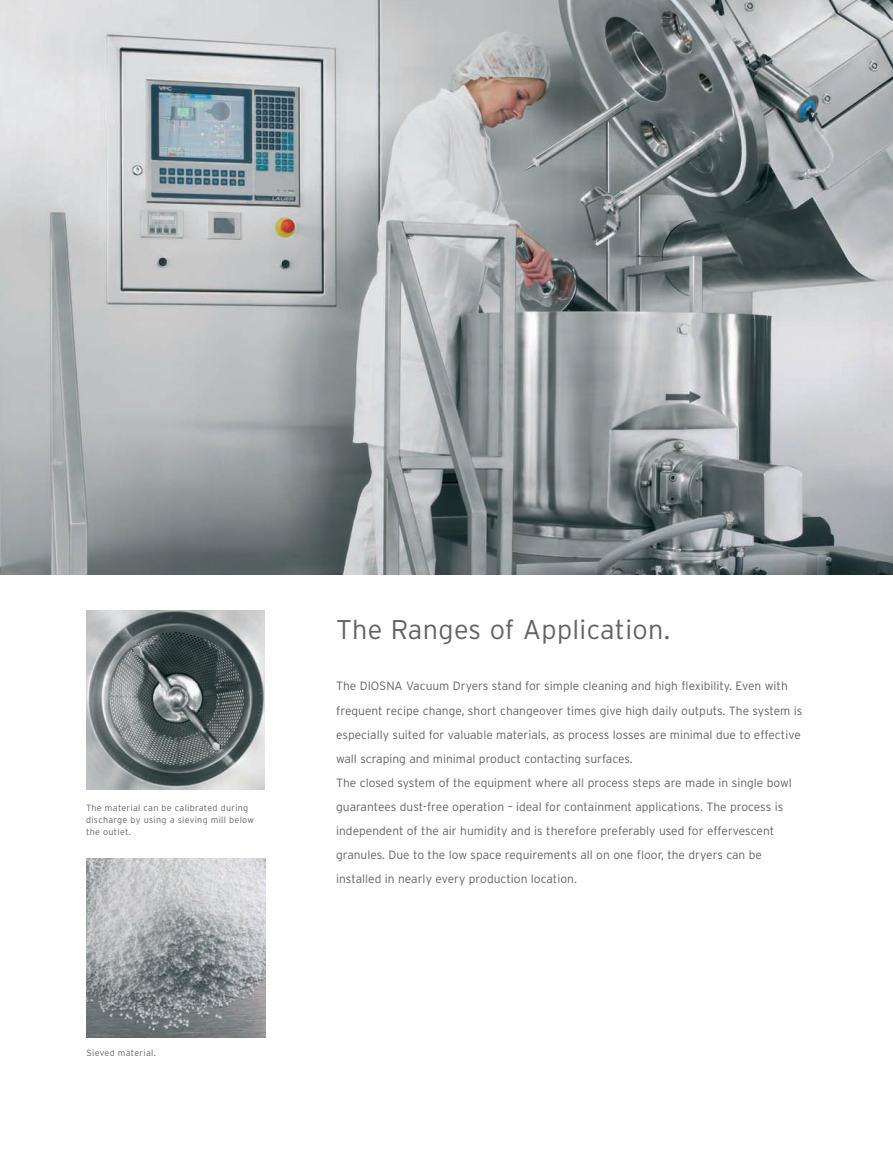
<style>
.page{position:relative;width:893px;height:1149px;background:#fff}
.page>*{position:absolute;margin:0;border:0;box-sizing:border-box;transform-origin:0 0}
.t1{font:300 27px "Interstate";letter-spacing:.015em;color:#636366}
.t2{font:300 12px/24px "Interstate";color:#636366}
.t3{font:300 9px/12px "Interstate";letter-spacing:.03em;color:#636366}
</style>
<div class="page">
<img style="left:86px;top:610px;width:179px;height:179px">
<img style="left:87px;top:858px;width:178px;height:179px">
<img style="left:0;top:0;width:893px;height:574px">
<p class="t3" style="left:86px;top:801px;width:169px">The material can be calibrated during discharge by using a sieving mill below the outlet.</p>
<p class="t3" style="left:87px;top:1046px;width:71px">Sieved material.</p>
<h1 class="t1" style="left:336px;top:613px;width:336px">The Ranges of Application.</h1>
<p class="t2" style="left:336px;top:674px;width:468px">The DIOSNA Vacuum Dryers stand for simple cleaning and high flexibility. Even with frequent recipe change, short changeover times give high daily outputs. The system is especially suited for valuable materials, as process losses are minimal due to effective wall scraping and minimal product contacting surfaces.<br>The closed system of the equipment where all process steps are made in single bowl guarantees dust-free operation – ideal for containment applications. The process is independent of the air humidity and is therefore preferably used for effervescent granules. Due to the low space requirements all on one floor, the dryers can be installed in nearly every production location.</p>
</div>
